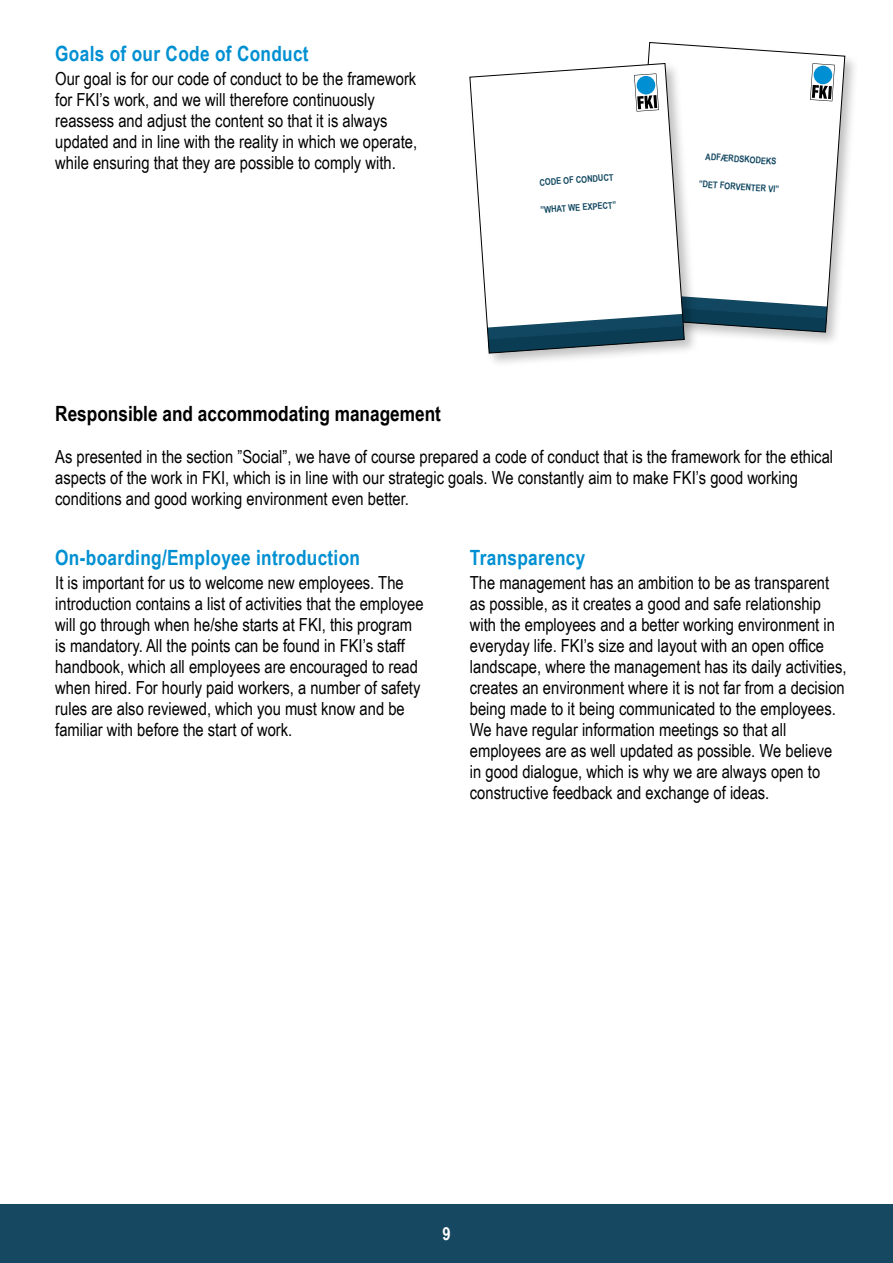
<style>
.page{position:relative;width:893px;height:1263px;background:#fff}
.page>*{position:absolute;margin:0;border:0;box-sizing:border-box;transform-origin:0 0}
.t1{font:700 21px "Arial Narrow";letter-spacing:.015em;color:#0090d2}
.t2{font:700 21px "Arial Narrow";color:#000}
.t3{font:18px/21px "Arial Narrow";color:#000}
.t4{font:700 18px "Arial Narrow";color:#fff}
.t5{font:700 9.15px "Arial Narrow";color:#114761}
</style>
<div class="page">
<div style="left:0;top:1204px;width:893px;height:59px;background:#174861"></div>
<div style="left:627px;top:39px;width:233px;height:308px;background:#000;opacity:.25"></div>
<svg style="left:630px;top:42px;width:215px;height:290px"></svg>
<div style="left:467px;top:60px;width:232px;height:308px;background:#000;opacity:.25"></div>
<svg style="left:685px;top:293px;width:146px;height:60px"></svg>
<svg style="left:469px;top:63px;width:216px;height:290px"></svg>
<p class="t1" style="left:55px;top:37px;width:255px">Goals of our Code of Conduct</p>
<p class="t3" style="left:55px;top:67px;width:363px">Our goal is for our code of conduct to be the framework for FKI’s work, and we will therefore continuously reassess and adjust the content so that it is always updated and in line with the reality in which we operate, while ensuring that they are possible to comply with.</p>
<p class="t5" style="left:539px;top:175px;width:76px;rotate:-4deg">CODE OF CONDUCT</p>
<p class="t5" style="left:540px;top:203px;width:78px;rotate:-4deg">”WHAT WE EXPECT”</p>
<p class="t5" style="left:706px;top:150px;width:73px;rotate:4deg">ADFÆRDSKODEKS</p>
<p class="t5" style="left:699px;top:177px;width:82px;rotate:4deg">”DET FORVENTER VI”</p>
<p class="t2" style="left:55px;top:397px;width:387px">Responsible and accommodating management</p>
<p class="t3" style="left:55px;top:445px;width:779px">As presented in the section ”Social”, we have of course prepared a code of conduct that is the framework for the ethical aspects of the work in FKI, which is in line with our strategic goals. We constantly aim to make FKI’s good working conditions and good working environment even better.</p>
<p class="t1" style="left:55px;top:541px;width:306px">On-boarding/Employee introduction</p>
<p class="t3" style="left:55px;top:571px;width:370px">It is important for us to welcome new employees. The introduction contains a list of activities that the employee will go through when he/she starts at FKI, this program is mandatory. All the points can be found in FKI’s staff handbook, which all employees are encouraged to read when hired. For hourly paid workers, a number of safety rules are also reviewed, which you must know and be familiar with before the start of work.</p>
<p class="t1" style="left:470px;top:541px;width:117px">Transparency</p>
<p class="t3" style="left:470px;top:571px;width:378px">The management has an ambition to be as transparent as possible, as it creates a good and safe relationship with the employees and a better working environment in everyday life. FKI’s size and layout with an open office landscape, where the management has its daily activities, creates an environment where it is not far from a decision being made to it being communicated to the employees.<br>We have regular information meetings so that all employees are as well updated as possible. We believe in good dialogue, which is why we are always open to constructive feedback and exchange of ideas.</p>
<p class="t4" style="left:442px;top:1220px;width:10px">9</p>
</div>
